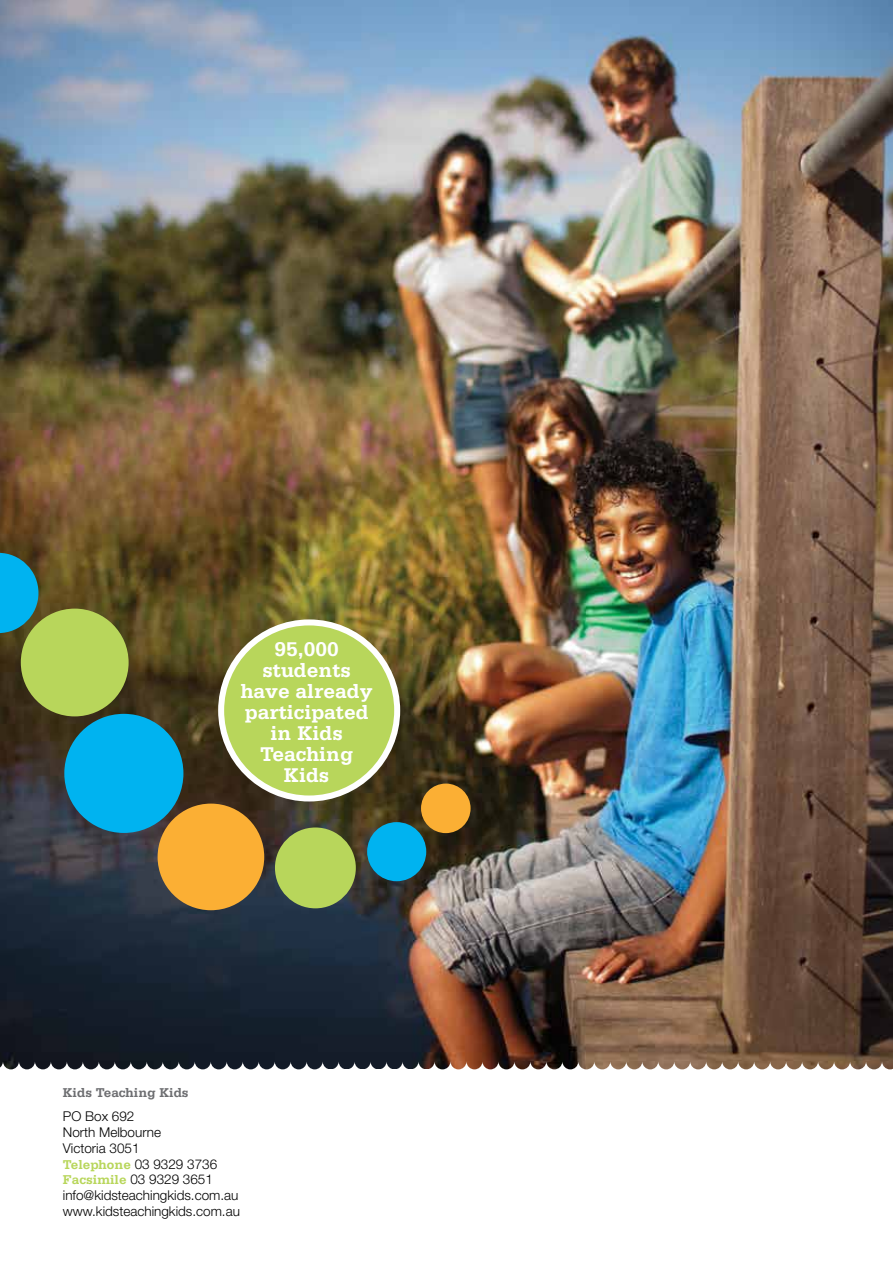
<style>
.page{position:relative;width:893px;height:1263px;background:#fff}
.page>*{position:absolute;margin:0;border:0;box-sizing:border-box;transform-origin:0 0}
.t1{font:700 21px/21px "Serifa";color:#fff;text-align:center}
.t2{font:300 13.5px/15.8px "Helvetica Neue LT Std";color:#000}
.t3{font:700 13.5px "Serifa";color:#6d6e71}
.s1{font-family:"Serifa";font-weight:700;color:#b8d65b}
</style>
<div class="page">
<img style="left:0;top:0;width:893px;height:1069px">
<div style="left:421px;top:783px;width:50px;height:50px;background:#fbaf34;border-radius:50%"></div>
<div style="left:367px;top:822px;width:59px;height:59px;background:#00b3f0;border-radius:50%"></div>
<div style="left:275px;top:827px;width:81px;height:81px;background:#b8d65b;border-radius:50%"></div>
<div style="left:158px;top:803px;width:106px;height:107px;background:#fbaf34;border-radius:50%"></div>
<div style="left:64px;top:714px;width:119px;height:119px;background:#00b3f0;border-radius:50%"></div>
<div style="left:21px;top:609px;width:108px;height:107px;background:#b8d65b;border-radius:50%"></div>
<svg style="left:0;top:553px;width:38px;height:80px"></svg>
<svg style="left:0;top:1062px;width:892px;height:8px"></svg>
<div style="left:221px;top:622px;width:176px;height:176px;background:#b8d65b;border-radius:50%"></div>
<div style="left:218px;top:619px;width:182px;height:182px;border:6px solid #fff;border-radius:50%"></div>
<h1 class="t1" style="left:241px;top:638px;width:133px">95,000 students have already participated in Kids<br>Teaching<br>Kids</h1>
<p class="t3" style="left:63px;top:1085px;width:127px">Kids Teaching Kids</p>
<p class="t2" style="left:63px;top:1108px;width:179px">PO Box 692<br>North Melbourne<br>Victoria 3051<br><span class="s1">Telephone</span> 03 9329 3736<br><span class="s1">Facsimile</span> 03 9329 3651 info@kidsteachingkids.com.au www.kidsteachingkids.com.au</p>
</div>
